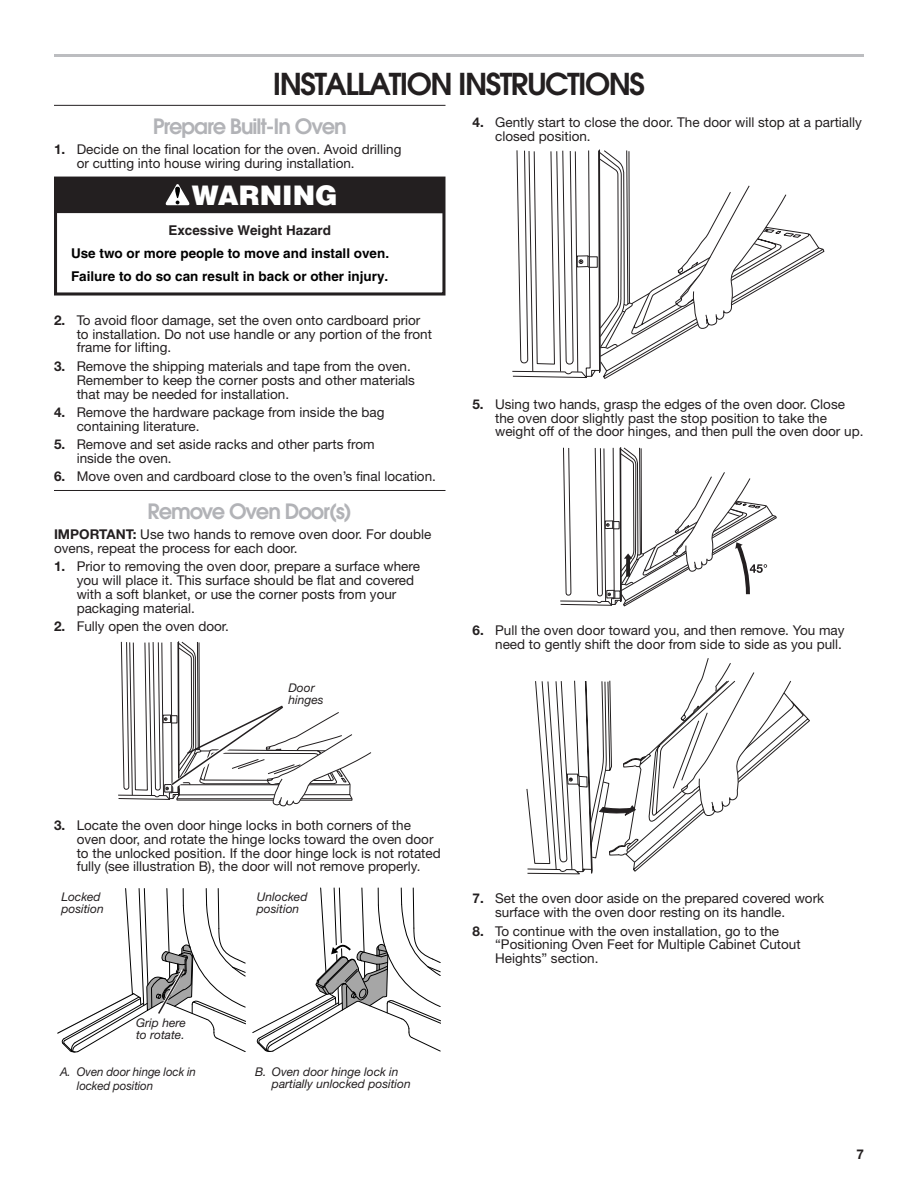
<style>
.page{position:relative;width:918px;height:1188px;background:#fff}
.page>*{position:absolute;margin:0;border:0;box-sizing:border-box;transform-origin:0 0}
.Heading_1{font:600 30px "Avant Garde";letter-spacing:-.05em;color:#231f20}
.t1{font:900 27px "Helvetica";color:#fff}
.Heading_2{font:600 21px "Avant Garde";letter-spacing:-.05em;color:#b2b3b7}
.Body{font:13.5px/13.8px "Helvetica Neue";color:#231f20}
.t2{font:700 13.5px/23.2px "Helvetica";color:#000}
.t3{font:700 13.5px "Helvetica Neue";color:#231f20}
.Table_Callouts{font:italic 12px/12px "Helvetica Neue";color:#231f20}
.Table_Callouts-2{font:italic 12px/13.5px "Helvetica Neue";color:#231f20;scale:.96 1}
.s1{font-weight:700}
.s2{color:#231f20}
</style>
<div class="page">
<hr style="left:54px;top:54px;width:810px;height:3px;background:#bcbdc0">
<hr style="left:54px;top:105px;width:392px;height:1px;background:#231f20">
<hr style="left:54px;top:490px;width:392px;height:1px;background:#231f20">
<svg style="left:58px;top:888px;width:188px;height:164px"></svg>
<svg style="left:253px;top:888px;width:187px;height:164px"></svg>
<div style="left:54px;top:177px;width:391px;height:119px;border:3px solid #231f20"></div>
<div style="left:56px;top:177px;width:388px;height:36px;background:#231f20"></div>
<svg style="left:165px;top:184px;width:25px;height:21px"></svg>
<svg style="left:118px;top:641px;width:254px;height:166px"></svg>
<svg style="left:512px;top:150px;width:312px;height:229px"></svg>
<svg style="left:560px;top:447px;width:217px;height:160px"></svg>
<svg style="left:527px;top:658px;width:283px;height:216px"></svg>
<h1 class="Heading_1" style="left:273px;top:64px;width:374px">INSTALLATION INSTRUCTIONS</h1>
<h2 class="Heading_2" style="left:153px;top:112px;width:195px">Prepare Built-In Oven</h2>
<p class="Body" style="left:77px;top:142px;width:326px;text-indent:-23px"><span class="s1">1.</span> Decide on the final location for the oven. Avoid drilling or cutting into house wiring during installation.</p>
<p class="Body" style="left:495px;top:115px;width:368px;text-indent:-23px"><span class="s1">4.</span> Gently start to close the door. The door will stop at a partially closed position.</p>
<p class="t1" style="left:192px;top:178px;width:148px">WARNING</p>
<p class="t2" style="left:71px;top:218px;width:320px;text-indent:97px"><span class="s2">Excessive Weight Hazard<br></span>Use two or more people to move and install oven.<br>Failure to do so can result in back or other injury.</p>
<p class="Body" style="left:77px;top:313px;width:357px;text-indent:-23px"><span class="s1">2.</span> To avoid floor damage, set the oven onto cardboard prior to installation. Do not use handle or any portion of the front frame for lifting.</p>
<p class="Body" style="left:77px;top:359px;width:340px;text-indent:-23px"><span class="s1">3.</span> Remove the shipping materials and tape from the oven.<br>Remember to keep the corner posts and other materials that may be needed for installation.</p>
<p class="Body" style="left:77px;top:405px;width:309px;text-indent:-23px"><span class="s1">4.</span> Remove the hardware package from inside the bag containing literature.</p>
<p class="Body" style="left:77px;top:437px;width:300px;text-indent:-23px"><span class="s1">5.</span> Remove and set aside racks and other parts from inside the oven.</p>
<p class="Body" style="left:54px;top:470px;width:384px"><span class="s1">6.</span> Move oven and cardboard close to the oven’s final location.</p>
<h2 class="Heading_2" style="left:148px;top:498px;width:206px">Remove Oven Door(s)</h2>
<p class="Body" style="left:54px;top:527px;width:379px"><span class="s1">IMPORTANT:</span> Use two hands to remove oven door. For double ovens, repeat the process for each door.</p>
<p class="Body" style="left:77px;top:559px;width:345px;text-indent:-23px"><span class="s1">1.</span> Prior to removing the oven door, prepare a surface where you will place it. This surface should be flat and covered with a soft blanket, or use the corner posts from your packaging material.</p>
<p class="Body" style="left:54px;top:619px;width:176px"><span class="s1">2.</span> Fully open the oven door.</p>
<p class="Table_Callouts" style="left:289px;top:682px;width:37px">Door hinges</p>
<p class="Body" style="left:495px;top:397px;width:370px;text-indent:-23px"><span class="s1">5.</span> Using two hands, grasp the edges of the oven door. Close the oven door slightly past the stop position to take the weight off of the door hinges, and then pull the oven door up.</p>
<p class="Body" style="left:472px;top:623px;width:374px;text-align:right"><span class="s1">6.</span> Pull the oven door toward you, and then remove. You may need to gently shift the door from side to side as you pull.</p>
<p class="Body" style="left:77px;top:818px;width:366px;text-indent:-23px"><span class="s1">3.</span> Locate the oven door hinge locks in both corners of the oven door, and rotate the hinge locks toward the oven door to the unlocked position. If the door hinge lock is not rotated fully (see illustration B), the door will not remove properly.</p>
<p class="Table_Callouts" style="left:61px;top:890px;width:44px">Locked position</p>
<p class="Table_Callouts" style="left:257px;top:890px;width:52px">Unlocked position</p>
<p class="Table_Callouts" style="left:136px;top:1016px;width:51px">Grip here to rotate.</p>
<p class="Table_Callouts-2" style="left:77px;top:1065px;width:126px;text-indent:-17px">A. Oven door hinge lock in locked position</p>
<p class="Table_Callouts" style="left:272px;top:1066px;width:140px;text-indent:-17px">B. Oven door hinge lock in partially unlocked position</p>
<p class="Body" style="left:495px;top:891px;width:331px;text-indent:-23px"><span class="s1">7.</span> Set the oven door aside on the prepared covered work surface with the oven door resting on its handle.</p>
<p class="Body" style="left:495px;top:924px;width:307px;text-indent:-23px"><span class="s1">8.</span> To continue with the oven installation, go to the “Positioning Oven Feet for Multiple Cabinet Cutout<br>Heights” section.</p>
<p class="t3" style="left:856px;top:1146px;width:9px">7</p>
</div>
